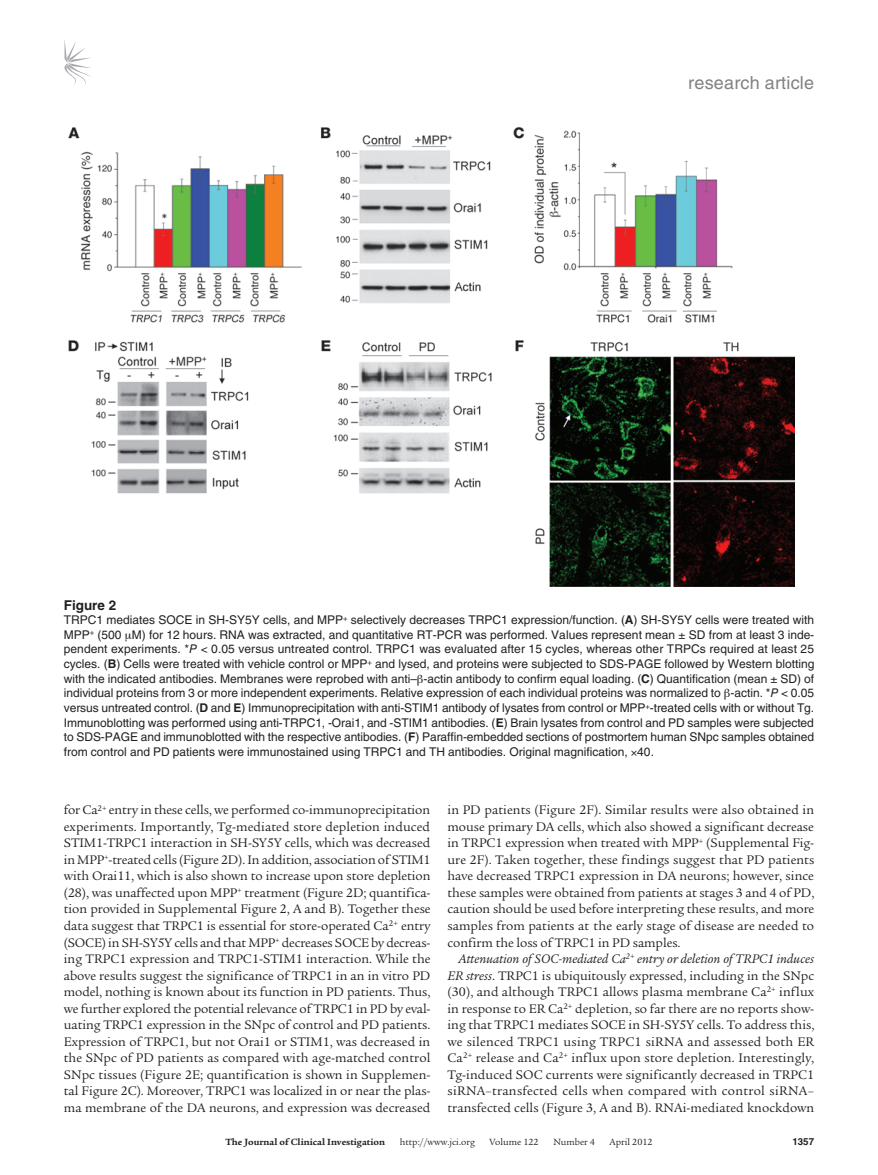
<style>
.page{position:relative;width:878px;height:1175px;background:#fff}
.page>*{position:absolute;margin:0;border:0;box-sizing:border-box;transform-origin:0 0}
.t1{font:18px "Helvetica LT Std";letter-spacing:.01em;color:#808285}
.t2{font:13.5px/16.5px "Legacy Serif Std";letter-spacing:.005em;color:#231f20;text-align:justify}
.t3{font:700 13.5px "Helvetica LT Std";color:#231f20}
.t4{font:12px/14.7px "Helvetica LT Std";color:#231f20;text-align:justify}
.t5{font:9.75px "Legacy Serif Std";color:#231f20}
.t6{font:700 9.75px "Legacy Serif Std";color:#231f20}
.t7{font:700 9.75px "Helvetica LT Std";color:#231f20}
.s1{font-weight:700}
.s2{font-style:italic}
</style>
<div class="page">
<svg style="left:64px;top:40px;width:27px;height:45px"></svg>
<img style="left:68px;top:127px;width:726px;height:460px">
<h1 class="t1" style="left:688px;top:73px;width:127px">research article</h1>
<p class="t3" style="left:64px;top:596px;width:54px">Figure 2</p>
<p class="t4" style="left:64px;top:612px;width:752px">TRPC1 mediates SOCE in SH-SY5Y cells, and MPP<sup>+</sup> selectively decreases TRPC1 expression/function. (<span class="s1">A</span>) SH-SY5Y cells were treated with MPP<sup>+</sup> (500 M) for 12 hours. RNA was extracted, and quantitative RT-PCR was performed. Values represent mean ± SD from at least 3 inde&shy;pendent experiments. *<span class="s2">P</span> &lt; 0.05 versus untreated control. TRPC1 was evaluated after 15 cycles, whereas other TRPCs required at least 25 cycles. (<span class="s1">B</span>) Cells were treated with vehicle control or MPP<sup>+</sup> and lysed, and proteins were subjected to SDS-PAGE followed by Western blotting with the indicated antibodies. Membranes were reprobed with anti– -actin antibody to confirm equal loading. (<span class="s1">C</span>) Quantification (mean ± SD) of individual proteins from 3 or more independent experiments. Relative expression of each individual proteins was normalized to -actin. *<span class="s2">P</span> &lt; 0.05 versus untreated control. (<span class="s1">D</span> and <span class="s1">E</span>) Immunoprecipitation with anti-STIM1 antibody of lysates from control or MPP<sup>+</sup>-treated cells with or without Tg.<br>Immunoblotting was performed using anti-TRPC1, -Orai1, and -STIM1 antibodies. (<span class="s1">E</span>) Brain lysates from control and PD samples were subjected to SDS-PAGE and immunoblotted with the respective antibodies. (<span class="s1">F</span>) Paraffin-embedded sections of postmortem human SNpc samples obtained from control and PD patients were immunostained using TRPC1 and TH antibodies. Original magnification, 40.</p>
<p class="t2" style="left:64px;top:802px;width:368px">for Ca<sup>2+</sup> entry in these cells, we performed co-immunoprecipitation experiments. Importantly, Tg-mediated store depletion induced STIM1-TRPC1 interaction in SH-SY5Y cells, which was decreased in MPP<sup>+</sup>-treated cells (Figure 2D). In addition, association of STIM1 with Orai11, which is also shown to increase upon store depletion (28), was unaffected upon MPP<sup>+</sup> treatment (Figure 2D; quantifica&shy;tion provided in Supplemental Figure 2, A and B). Together these data suggest that TRPC1 is essential for store-operated Ca<sup>2+</sup> entry (SOCE) in SH-SY5Y cells and that MPP<sup>+</sup> decreases SOCE by decreas&shy;ing TRPC1 expression and TRPC1-STIM1 interaction. While the above results suggest the significance of TRPC1 in an in vitro PD model, nothing is known about its function in PD patients. Thus, we further explored the potential relevance of TRPC1 in PD by eval&shy;uating TRPC1 expression in the SNpc of control and PD patients.<br>Expression of TRPC1, but not Orai1 or STIM1, was decreased in the SNpc of PD patients as compared with age-matched control SNpc tissues (Figure 2E; quantification is shown in Supplemen&shy;tal Figure 2C). Moreover, TRPC1 was localized in or near the plas&shy;ma membrane of the DA neurons, and expression was decreased</p>
<p class="t2" style="left:447px;top:802px;width:368px">in PD patients (Figure 2F). Similar results were also obtained in mouse primary DA cells, which also showed a significant decrease in TRPC1 expression when treated with MPP<sup>+</sup> (Supplemental Fig&shy;ure 2F). Taken together, these findings suggest that PD patients have decreased TRPC1 expression in DA neurons; however, since these samples were obtained from patients at stages 3 and 4 of PD, caution should be used before interpreting these results, and more samples from patients at the early stage of disease are needed to confirm the loss of TRPC1 in PD samples.</p>
<p class="t2" style="left:447px;top:950px;width:368px;text-indent:11px"><span class="s2">Attenuation of SOC-mediated Ca</span><sup>2+</sup> <span class="s2">entry or deletion of TRPC1 induces ER stress</span>. TRPC1 is ubiquitously expressed, including in the SNpc (30), and although TRPC1 allows plasma membrane Ca<sup>2+</sup> influx in response to ER Ca<sup>2+</sup> depletion, so far there are no reports show&shy;ing that TRPC1 mediates SOCE in SH-SY5Y cells. To address this, we silenced TRPC1 using TRPC1 siRNA and assessed both ER Ca<sup>2+</sup> release and Ca<sup>2+</sup> influx upon store depletion. Interestingly, Tg-induced SOC currents were significantly decreased in TRPC1 siRNA–transfected cells when compared with control siRNA– transfected cells (Figure 3, A and B). RNAi-mediated knockdown</p>
<p class="t6" style="left:225px;top:1135px;width:161px">The Journal of Clinical Investigation</p>
<p class="t5" style="left:400px;top:1136px;width:77px">http://www.jci.org</p>
<p class="t5" style="left:489px;top:1136px;width:50px">Volume 122</p>
<p class="t5" style="left:553px;top:1136px;width:43px">Number 4</p>
<p class="t5" style="left:609px;top:1136px;width:44px">April 2012</p>
<p class="t7" style="left:792px;top:1135px;width:23px">1357</p>
</div>
